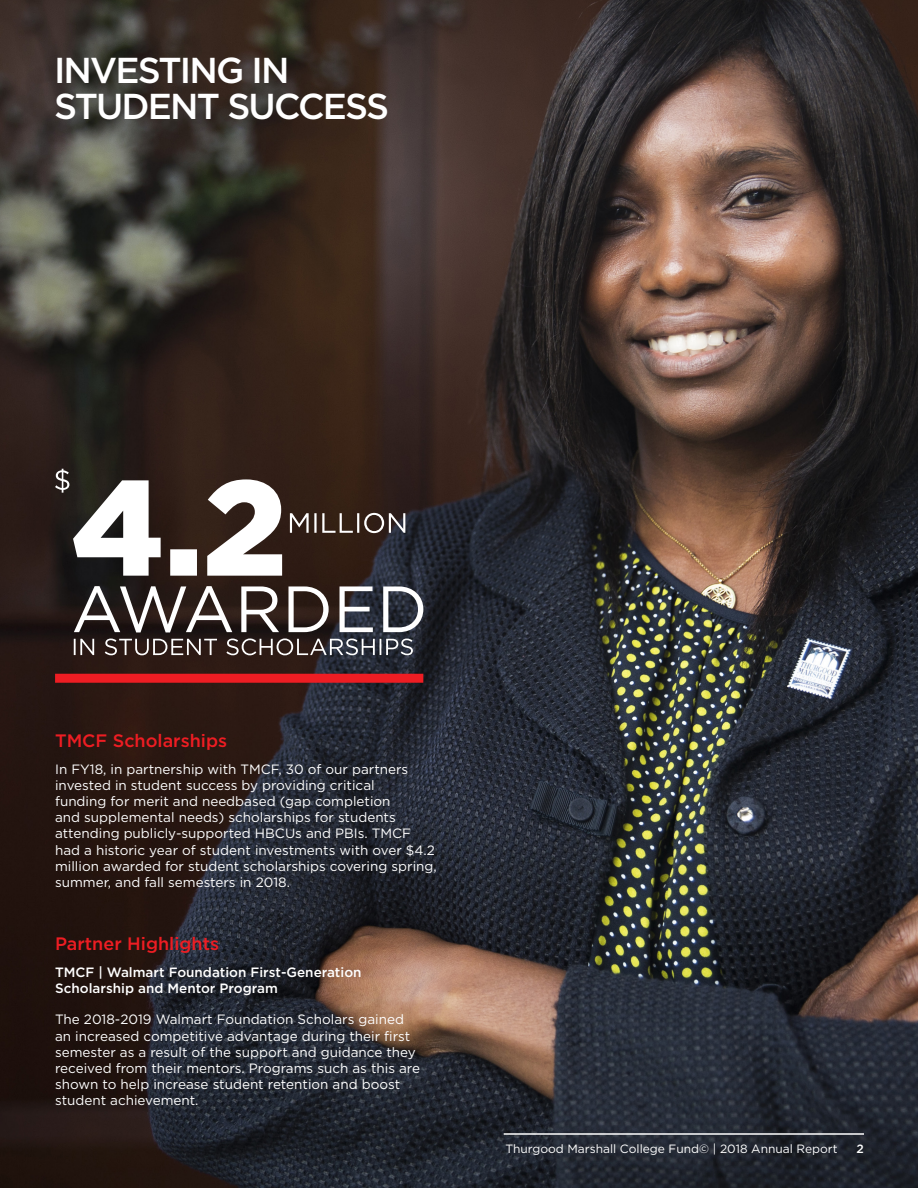
<style>
.page{position:relative;width:918px;height:1188px;background:#fff}
.page>*{position:absolute;margin:0;border:0;box-sizing:border-box;transform-origin:0 0}
.t1{font:500 36px/36px "Gotham";letter-spacing:-.05em;color:#fff}
.t2{font:500 18px "Gotham";color:#ee1d23}
.Body_1{font:13.5px/16.2px "Gotham";color:#fff}
.Body_1-2{font:500 13.5px/16.2px "Gotham";color:#fff}
.t3{font:12px "Gotham";color:#fff}
.t4{font:500 12px "Gotham";color:#fff}
</style>
<div class="page">
<img style="left:0;top:0;width:918px;height:1188px">
<svg style="left:55px;top:469px;width:227px;height:107px"></svg>
<svg style="left:290px;top:513px;width:115px;height:20px;background:#655953"></svg>
<svg style="left:74px;top:586px;width:349px;height:46px"></svg>
<svg style="left:74px;top:638px;width:339px;height:17px;background:#5d5454"></svg>
<div style="left:55px;top:674px;width:368px;height:9px;background:#ee1d23"></div>
<hr style="left:504px;top:1133px;width:360px;height:2px;background:#fff">
<h1 class="t1" style="left:54px;top:52px;width:337px">INVESTING IN<br>STUDENT SUCCESS</h1>
<h2 class="t2" style="left:55px;top:728px;width:174px">TMCF Scholarships</h2>
<p class="Body_1" style="left:55px;top:760px;width:383px">In FY18, in partnership with TMCF, 30 of our partners invested in student success by providing critical<br>funding for merit and needbased (gap completion<br>and supplemental needs) scholarships for students attending publicly-supported HBCUs and PBIs. TMCF had a historic year of student investments with over $4.2 million awarded for student scholarships covering spring, summer, and fall semesters in 2018.</p>
<h2 class="t2" style="left:55px;top:932px;width:166px">Partner Highlights</h2>
<p class="Body_1-2" style="left:55px;top:964px;width:308px">TMCF | Walmart Foundation First-Generation<br>Scholarship and Mentor Program</p>
<p class="Body_1" style="left:55px;top:1011px;width:367px">The 2018-2019 Walmart Foundation Scholars gained an increased competitive advantage during their first semester as a result of the support and guidance they received from their mentors. Programs such as this are shown to help increase student retention and boost student achievement.</p>
<p class="t3" style="left:506px;top:1141px;width:334px">Thurgood Marshall College Fund© | 2018 Annual Report</p>
<p class="t4" style="left:857px;top:1141px;width:9px">2</p>
</div>
